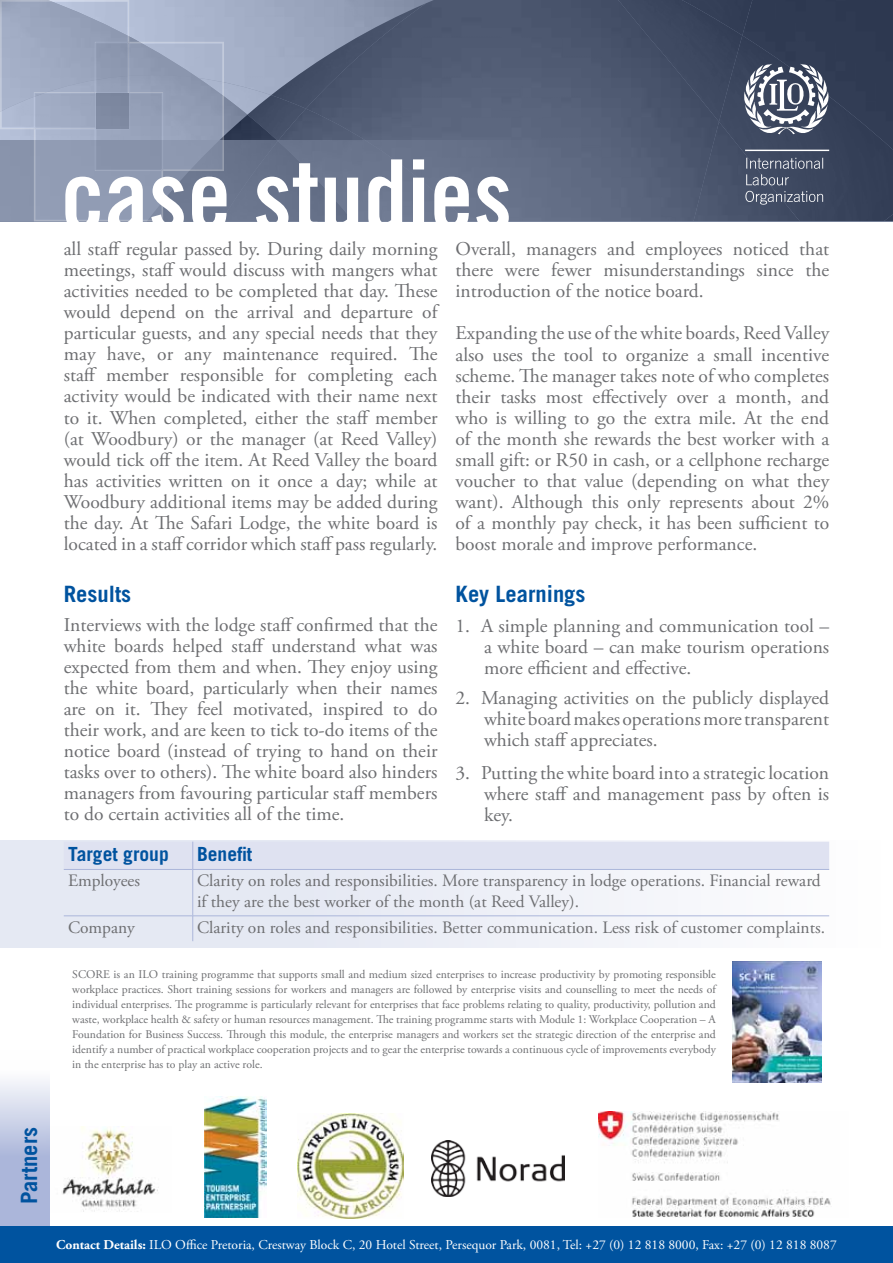
<style>
.page{position:relative;width:893px;height:1263px;background:#fff}
.page>*{position:absolute;margin:0;border:0;box-sizing:border-box;transform-origin:0 0}
.t1{font:99.15px "Trade Gothic Bold Cond Twenty";color:#fff}
.t2{font:700 22.5px "Trade Gothic";color:#00539f}
.t3{font:19.5px/21px "Adobe Garamond Pro";color:#6d6e71;text-align:justify}
.t4{font:700 19.5px "Trade Gothic";color:#00539f}
.t5{font:17.4px/21px "Adobe Garamond Pro";color:#6d6e71}
.t6{font:13.5px "Adobe Garamond Pro";color:#fff}
.t7{font:11.7px/15px "Adobe Garamond Pro";color:#6d6e71;text-align:justify}
.s1{font-weight:700}
</style>
<div class="page">
<div style="left:0;top:840px;width:893px;height:108px;background:linear-gradient(to right,#dfe3f0,#fcfcfd)"></div>
<div style="left:64px;top:842px;width:765px;height:27px;background:#dfe2f1"></div>
<hr style="left:64px;top:869px;width:129px;height:1px;background:#abb6da">
<hr style="left:193px;top:869px;width:636px;height:1px;background:#abb6da">
<hr style="left:193px;top:870px;width:1px;height:46px;background:#abb6da">
<hr style="left:64px;top:915px;width:129px;height:1px;background:#abb6da">
<hr style="left:193px;top:915px;width:636px;height:1px;background:#abb6da">
<svg style="left:193px;top:916px;width:1px;height:25px"></svg>
<img style="left:224px;top:75px;width:23px;height:40px">
<img style="left:271px;top:3px;width:35px;height:92px">
<img style="left:247px;top:95px;width:59px;height:20px">
<img style="left:224px;top:115px;width:54px;height:25px">
<div style="left:758px;top:0;width:135px;height:35px;background:#2f3a52"></div>
<img style="left:742px;top:0;width:16px;height:35px">
<div style="left:742px;top:35px;width:151px;height:186px;background:#323d55"></div>
<div style="left:719px;top:0;width:23px;height:122px;background:#39445c"></div>
<div style="left:719px;top:122px;width:81px;height:99px;background:#434e66"></div>
<img style="left:306px;top:0;width:413px;height:221px">
<img style="left:278px;top:109px;width:188px;height:31px">
<svg style="left:744px;top:64px;width:85px;height:70px"></svg>
<svg style="left:746px;top:158px;width:77px;height:27px;background:#586176"></svg>
<svg style="left:745px;top:191px;width:78px;height:14px"></svg>
<hr style="left:745px;top:150px;width:84px;height:1px;background:#fff">
<img style="left:733px;top:961px;width:89px;height:122px">
<img style="left:598px;top:1112px;width:233px;height:105px">
<img style="left:62px;top:1126px;width:97px;height:86px">
<img style="left:298px;top:1113px;width:105px;height:105px">
<img style="left:432px;top:1141px;width:133px;height:55px">
<img style="left:204px;top:1097px;width:63px;height:120px">
<svg style="left:0;top:1080px;width:50px;height:146px;background:#bec6e2"></svg>
<div style="left:0;top:140px;width:614px;height:81px;background:#68738b"></div>
<svg style="left:0;top:0;width:224px;height:221px;background:#97a2b9"></svg>
<div style="left:96px;top:93px;width:32px;height:35px;background:#7d88a0"></div>
<div style="left:0;top:1226px;width:893px;height:37px;background:#00539f"></div>
<h1 class="t1" style="left:61px;top:135px;width:453px">case studies</h1>
<p class="t3" style="left:64px;top:239px;width:375px">all staff regular passed by. During daily morning meetings, staff would discuss with mangers what activities needed to be completed that day. These would depend on the arrival and departure of particular guests, and any special needs that they may have, or any maintenance required. The staff member responsible for completing each activity would be indicated with their name next to it. When completed, either the staff member (at Woodbury) or the manager (at Reed Valley) would tick off the item. At Reed Valley the board has activities written on it once a day; while at Woodbury additional items may be added during the day. At The Safari Lodge, the white board is located in a staff corridor which staff pass regularly.</p>
<p class="t2" style="left:64px;top:580px;width:69px">Results</p>
<p class="t3" style="left:64px;top:615px;width:375px">Interviews with the lodge staff confirmed that the white boards helped staff understand what was expected from them and when. They enjoy using the white board, particularly when their names are on it. They feel motivated, inspired to do their work, and are keen to tick to-do items of the notice board (instead of trying to hand on their tasks over to others). The white board also hinders managers from favouring particular staff members to do certain activities all of the time.</p>
<p class="t3" style="left:455px;top:239px;width:375px">Overall, managers and employees noticed that there were fewer misunderstandings since the introduction of the notice board.</p>
<p class="t3" style="left:455px;top:323px;width:375px">Expanding the use of the white boards, Reed Valley also uses the tool to organize a small incentive scheme. The manager takes note of who completes their tasks most effectively over a month, and who is willing to go the extra mile. At the end of the month she rewards the best worker with a small gift: or R50 in cash, or a cellphone recharge voucher to that value (depending on what they want). Although this only represents about 2% of a monthly pay check, it has been sufficient to boost morale and improve performance.</p>
<p class="t2" style="left:455px;top:580px;width:131px">Key Learnings</p>
<p class="t3" style="left:484px;top:616px;width:347px;text-indent:-29px">1. A simple planning and communication tool – a white board – can make tourism operations more efficient and effective.</p>
<p class="t3" style="left:484px;top:688px;width:347px;text-indent:-29px">2. Managing activities on the publicly displayed white board makes operations more transparent which staff appreciates.</p>
<p class="t3" style="left:484px;top:763px;width:347px;text-indent:-29px">3. Putting the white board into a strategic location where staff and management pass by often is key.</p>
<p class="t4" style="left:68px;top:842px;width:102px">Target group</p>
<p class="t4" style="left:197px;top:842px;width:57px">Benefit</p>
<p class="t5" style="left:68px;top:871px;width:74px">Employees</p>
<p class="t5" style="left:197px;top:871px;width:625px">Clarity on roles and responsibilities. More transparency in lodge operations. Financial reward if they are the best worker of the month (at Reed Valley).</p>
<p class="t5" style="left:68px;top:917px;width:68px">Company</p>
<p class="t5" style="left:197px;top:917px;width:629px">Clarity on roles and responsibilities. Better communication. Less risk of customer complaints.</p>
<p class="t7" style="left:72px;top:967px;width:645px">SCORE is an ILO training programme that supports small and medium sized enterprises to increase productivity by promoting responsible workplace practices. Short training sessions for workers and managers are followed by enterprise visits and counselling to meet the needs of individual enterprises. The programme is particularly relevant for enterprises that face problems relating to quality, productivity, pollution and waste, workplace health &amp; safety or human resources management. The training programme starts with Module 1: Workplace Cooperation – A Foundation for Business Success. Through this module, the enterprise managers and workers set the strategic direction of the enterprise and identify a number of practical workplace cooperation projects and to gear the enterprise towards a continuous cycle of improvements everybody in the enterprise has to play an active role.</p>
<p class="t2" style="left:15px;top:1204px;width:79px;rotate:-90deg">Partners</p>
<p class="t6" style="left:56px;top:1237px;width:782px"><span class="s1">Contact Details:</span> ILO Office Pretoria, Crestway Block C, 20 Hotel Street, Persequor Park, 0081, Tel: +27 (0) 12 818 8000, Fax: +27 (0) 12 818 8087</p>
</div>
